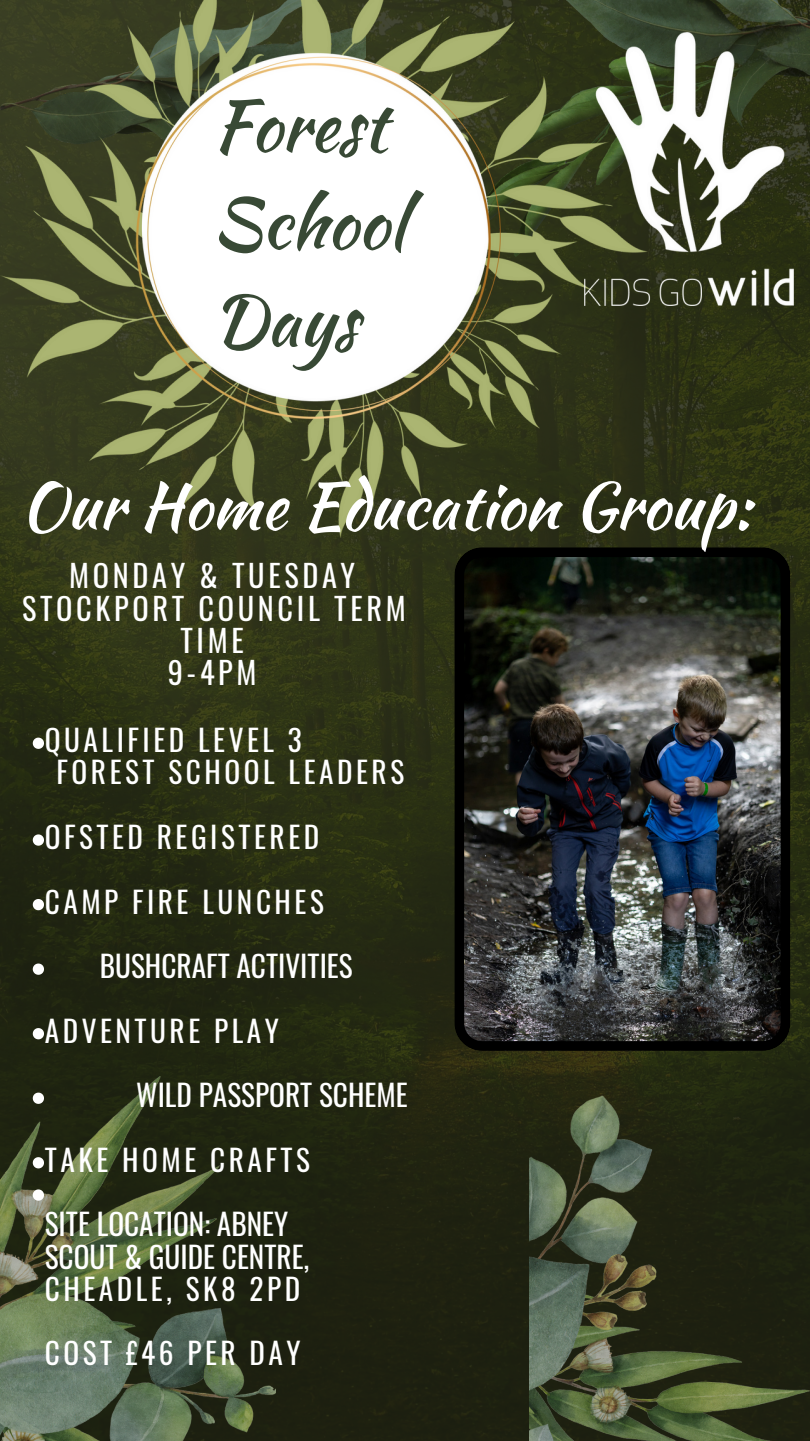
<style>
.page{position:relative;width:810px;height:1441px;background:#fff}
.page>*{position:absolute;margin:0;border:0;box-sizing:border-box;transform-origin:0 0}
.t1{font:70px/97.5px "Kaushan Script";color:#384935}
.t2{font:64.2px "Kaushan Script";color:#fff}
.t3{font:30.3px/32.2px "Oswald";letter-spacing:.12em;color:#fff;text-align:center}
.t4{font:29.3px "Oswald";letter-spacing:.12em;color:#fff}
.t5{font:29.3px/32.2px "Oswald";color:#fff}
</style>
<div class="page">
<img style="left:0;top:257px;width:810px;height:1183px">
<img style="left:648px;top:0;width:162px;height:257px">
<img style="left:0;top:1076px;width:276px;height:364px">
<img style="left:529px;top:1064px;width:281px;height:376px">
<img style="left:0;top:0;width:648px;height:537px">
<img style="left:584px;top:33px;width:210px;height:273px">
<svg style="left:33px;top:737px;width:11px;height:11px"></svg>
<svg style="left:33px;top:834px;width:11px;height:11px"></svg>
<svg style="left:33px;top:898px;width:11px;height:12px"></svg>
<svg style="left:33px;top:963px;width:11px;height:11px"></svg>
<svg style="left:33px;top:1027px;width:11px;height:12px"></svg>
<svg style="left:33px;top:1092px;width:11px;height:11px"></svg>
<svg style="left:33px;top:1156px;width:11px;height:12px"></svg>
<svg style="left:33px;top:1189px;width:11px;height:11px"></svg>
<img style="left:454px;top:547px;width:336px;height:503px">
<p class="t1" style="left:212px;top:76px;width:194px">Forest<br>School<br>Days</p>
<p class="t2" style="left:20px;top:459px;width:733px">Our Home Education Group:</p>
<p class="t3" style="left:22px;top:558px;width:385px">MONDAY &amp; TUESDAY<br>STOCKPORT COUNCIL TERM<br>TIME</p>
<p class="t3" style="left:168px;top:655px;width:90px">9-4PM</p>
<p class="t4" style="left:45px;top:717px;width:259px">QUALIFIED LEVEL 3</p>
<p class="t4" style="left:57px;top:749px;width:349px">FOREST SCHOOL LEADERS</p>
<p class="t4" style="left:45px;top:813px;width:276px">OFSTED REGISTERED</p>
<p class="t4" style="left:45px;top:878px;width:281px">CAMP FIRE LUNCHES</p>
<p class="t5" style="left:100px;top:948px;width:255px">BUSHCRAFT ACTIVITIES</p>
<p class="t4" style="left:45px;top:1007px;width:236px">ADVENTURE PLAY</p>
<p class="t5" style="left:136px;top:1077px;width:273px">WILD PASSPORT SCHEME</p>
<p class="t4" style="left:45px;top:1136px;width:267px">TAKE HOME CRAFTS</p>
<p class="t5" style="left:45px;top:1206px;width:266px">SITE LOCATION: ABNEY<br>SCOUT &amp; GUIDE CENTRE,</p>
<p class="t4" style="left:45px;top:1265px;width:257px">CHEADLE, SK8 2PD</p>
<p class="t4" style="left:45px;top:1329px;width:257px">COST £46 PER DAY</p>
</div>
